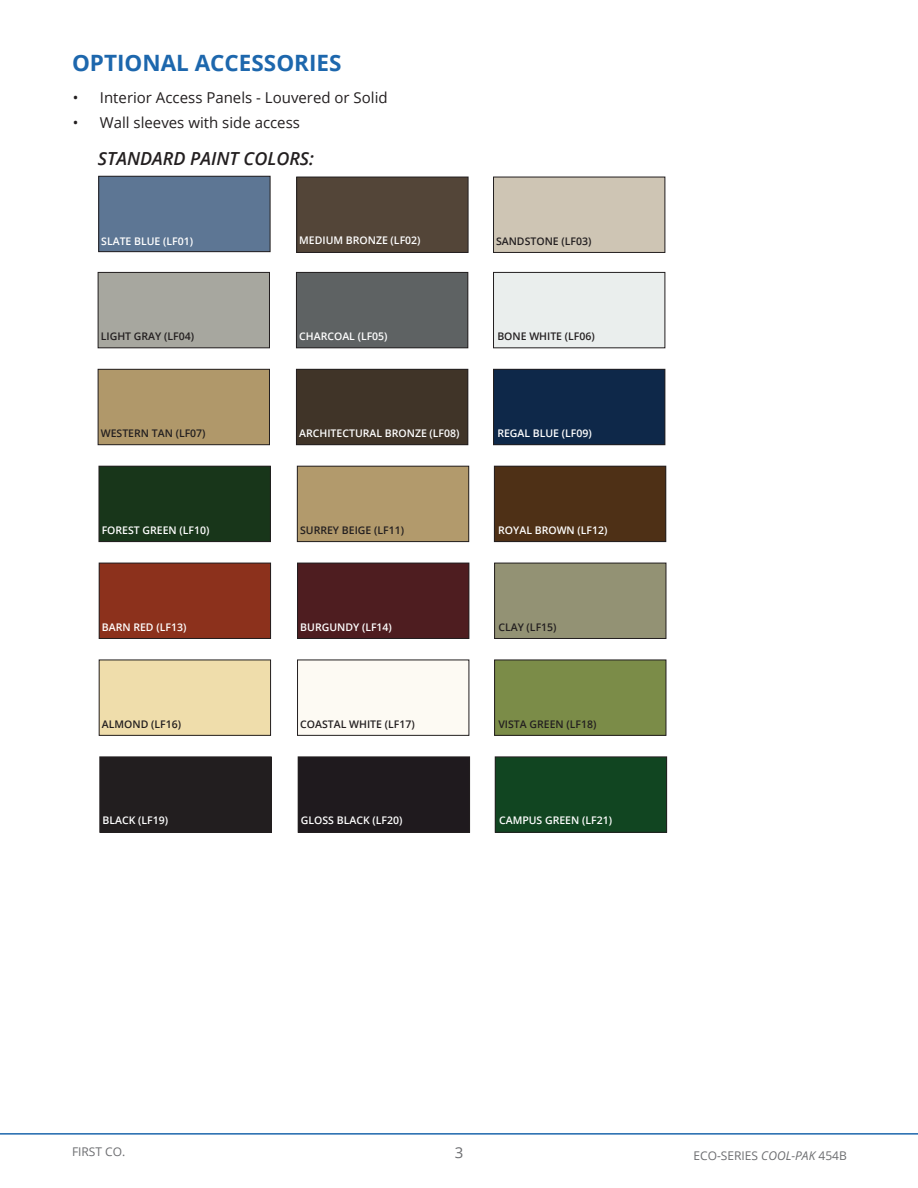
<style>
.page{position:relative;width:918px;height:1188px;background:#fff}
.page>*{position:absolute;margin:0;border:0;box-sizing:border-box;transform-origin:0 0}
.t1{font:700 22.5px "Open Sans";color:#1d67ad}
.t2{font:italic 600 18px "Open Sans";color:#231f20}
.t3{font:15px "Open Sans";color:#231f20}
.t4{font:15px "Open Sans";color:#6c6d70}
.t5{font:12px "Open Sans";color:#6c6d70}
.t6{font:600 10.5px "Open Sans";color:#fff}
.t7{font:600 10.5px "Open Sans";color:#231f20}
.s1{font-style:italic}
</style>
<div class="page">
<hr style="left:0;top:1133px;width:918px;height:2px;background:#1d67ad">
<div style="left:99px;top:176px;width:171px;height:76px;background:#5d7694"></div>
<div style="left:99px;top:176px;width:171px;height:76px;border:1px solid #231f20"></div>
<div style="left:297px;top:177px;width:171px;height:75px;background:#534538"></div>
<div style="left:297px;top:177px;width:171px;height:76px;border:1px solid #231f20"></div>
<div style="left:494px;top:177px;width:171px;height:75px;background:#cec5b4"></div>
<div style="left:493px;top:177px;width:172px;height:76px;border:1px solid #231f20"></div>
<div style="left:98px;top:272px;width:171px;height:76px;background:#a7a79f"></div>
<div style="left:98px;top:272px;width:172px;height:76px;border:1px solid #231f20"></div>
<div style="left:296px;top:272px;width:172px;height:76px;background:#5e6263"></div>
<div style="left:296px;top:272px;width:172px;height:76px;border:1px solid #231f20"></div>
<div style="left:494px;top:272px;width:171px;height:76px;background:#eaeeed"></div>
<div style="left:493px;top:272px;width:172px;height:76px;border:1px solid #231f20"></div>
<div style="left:98px;top:369px;width:171px;height:76px;background:#b0986a"></div>
<div style="left:98px;top:369px;width:172px;height:76px;border:1px solid #231f20"></div>
<div style="left:296px;top:369px;width:172px;height:76px;background:#403428"></div>
<div style="left:296px;top:369px;width:172px;height:76px;border:1px solid #231f20"></div>
<div style="left:494px;top:369px;width:171px;height:76px;background:#0e2849"></div>
<div style="left:493px;top:369px;width:172px;height:76px;border:1px solid #231f20"></div>
<div style="left:99px;top:466px;width:171px;height:76px;background:#18361a"></div>
<div style="left:99px;top:466px;width:172px;height:76px;border:1px solid #231f20"></div>
<div style="left:297px;top:466px;width:172px;height:76px;background:#b29a6c"></div>
<div style="left:297px;top:466px;width:172px;height:76px;border:1px solid #231f20"></div>
<div style="left:494px;top:466px;width:172px;height:76px;background:#4e3016"></div>
<div style="left:494px;top:466px;width:172px;height:76px;border:1px solid #231f20"></div>
<div style="left:99px;top:563px;width:172px;height:75px;background:#8c311c"></div>
<div style="left:99px;top:563px;width:172px;height:76px;border:1px solid #231f20"></div>
<div style="left:298px;top:563px;width:171px;height:75px;background:#4e1d20"></div>
<div style="left:297px;top:563px;width:172px;height:76px;border:1px solid #231f20"></div>
<div style="left:495px;top:563px;width:171px;height:75px;background:#939274"></div>
<div style="left:494px;top:563px;width:172px;height:76px;border:1px solid #231f20"></div>
<div style="left:99px;top:660px;width:172px;height:75px;background:#efddab"></div>
<div style="left:99px;top:660px;width:172px;height:76px;border:1px solid #231f20"></div>
<div style="left:298px;top:660px;width:171px;height:75px;background:#fdfaf3"></div>
<div style="left:297px;top:660px;width:172px;height:76px;border:1px solid #231f20"></div>
<div style="left:495px;top:660px;width:171px;height:75px;background:#7b8c48"></div>
<div style="left:494px;top:660px;width:172px;height:76px;border:1px solid #231f20"></div>
<div style="left:100px;top:757px;width:171px;height:75px;background:#221e1f"></div>
<div style="left:298px;top:757px;width:172px;height:75px;background:#1f1a1e"></div>
<div style="left:495px;top:757px;width:172px;height:75px;background:#114521"></div>
<div style="left:495px;top:757px;width:172px;height:75px;border:1px solid #231f20"></div>
<p class="t1" style="left:72px;top:47px;width:271px">OPTIONAL ACCESSORIES</p>
<p class="t3" style="left:73px;top:87px;width:316px">• Interior Access Panels - Louvered or Solid</p>
<p class="t3" style="left:73px;top:113px;width:229px">• Wall sleeves with side access</p>
<p class="t2" style="left:98px;top:146px;width:218px">STANDARD PAINT COLORS:</p>
<p class="t6" style="left:101px;top:234px;width:93px">SLATE BLUE (LF01)</p>
<p class="t6" style="left:299px;top:233px;width:123px">MEDIUM BRONZE (LF02)</p>
<p class="t7" style="left:496px;top:234px;width:97px">SANDSTONE (LF03)</p>
<p class="t7" style="left:101px;top:329px;width:95px">LIGHT GRAY (LF04)</p>
<p class="t6" style="left:299px;top:329px;width:90px">CHARCOAL (LF05)</p>
<p class="t7" style="left:497px;top:329px;width:99px">BONE WHITE (LF06)</p>
<p class="t7" style="left:101px;top:426px;width:106px">WESTERN TAN (LF07)</p>
<p class="t6" style="left:299px;top:426px;width:162px">ARCHITECTURAL BRONZE (LF08)</p>
<p class="t6" style="left:497px;top:426px;width:96px">REGAL BLUE (LF09)</p>
<p class="t6" style="left:102px;top:523px;width:109px">FOREST GREEN (LF10)</p>
<p class="t7" style="left:300px;top:523px;width:105px">SURREY BEIGE (LF11)</p>
<p class="t6" style="left:498px;top:523px;width:111px">ROYAL BROWN (LF12)</p>
<p class="t6" style="left:102px;top:620px;width:86px">BARN RED (LF13)</p>
<p class="t6" style="left:300px;top:620px;width:93px">BURGUNDY (LF14)</p>
<p class="t7" style="left:498px;top:620px;width:60px">CLAY (LF15)</p>
<p class="t7" style="left:102px;top:717px;width:81px">ALMOND (LF16)</p>
<p class="t7" style="left:300px;top:717px;width:116px">COASTAL WHITE (LF17)</p>
<p class="t7" style="left:498px;top:717px;width:100px">VISTA GREEN (LF18)</p>
<p class="t6" style="left:103px;top:813px;width:67px">BLACK (LF19)</p>
<p class="t6" style="left:301px;top:813px;width:103px">GLOSS BLACK (LF20)</p>
<p class="t6" style="left:499px;top:813px;width:114px">CAMPUS GREEN (LF21)</p>
<p class="t5" style="left:72px;top:1144px;width:55px">FIRST CO.</p>
<p class="t4" style="left:455px;top:1142px;width:10px">3</p>
<p class="t5" style="left:693px;top:1147px;width:155px">ECO-SERIES <span class="s1">COOL-PAK</span> 454B</p>
</div>
